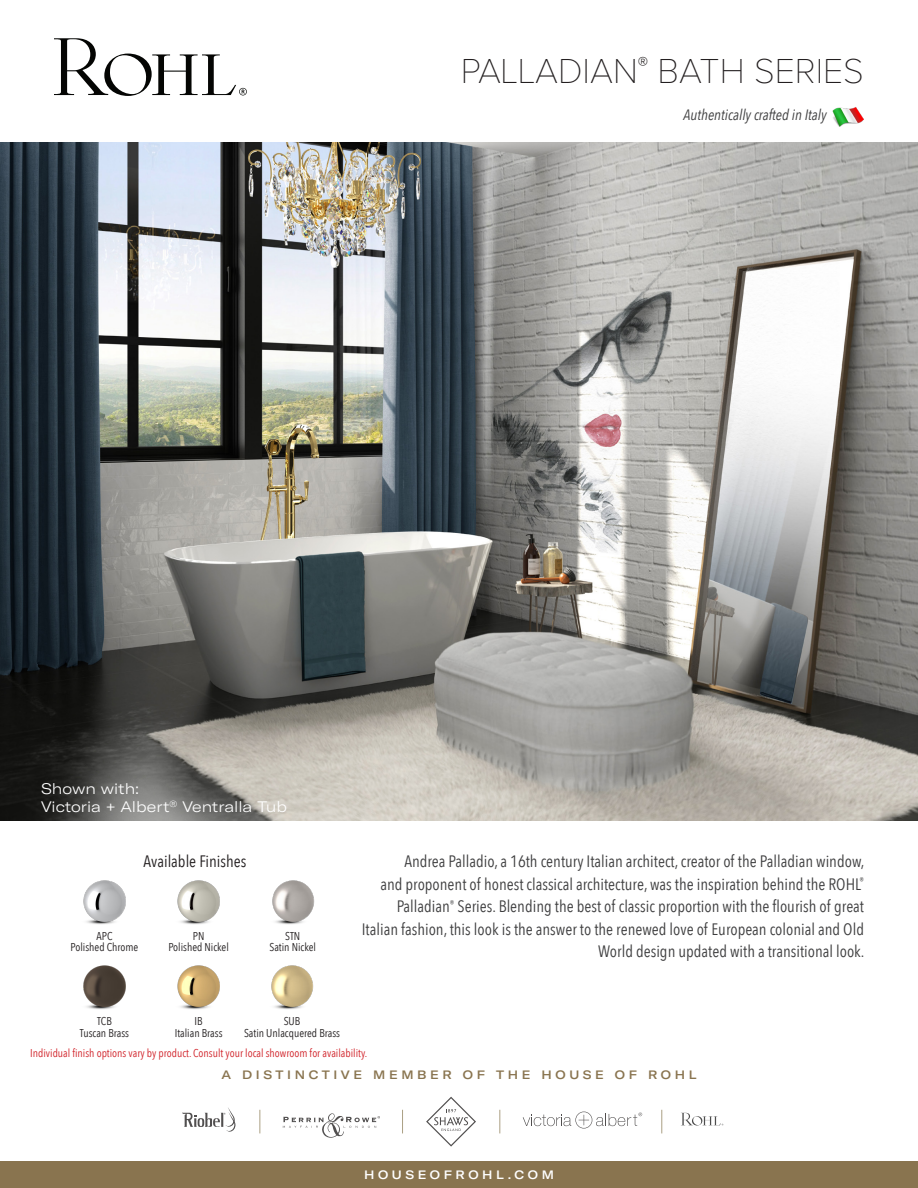
<style>
.page{position:relative;width:918px;height:1188px;background:#fff}
.page>*{position:absolute;margin:0;border:0;box-sizing:border-box;transform-origin:0 0}
.t1{font:100 36px "Proxima Nova";color:#231f20}
.t2{font:16.5px/22.5px "Avenir Next Condensed";color:#3e3e3f;text-align:right}
.t3{font:16.5px "Avenir Next Condensed";color:#231f20}
.t4{font:300 expanded 15px/18px "GT America";color:#fff}
.t5{font:italic 15px "Avenir Next Condensed";color:#3e3e3f}
.t6{font:500 expanded 12px "GT America";letter-spacing:.3em;color:#89744f}
.t7{font:500 expanded 12px "GT America";letter-spacing:.3em;color:#fff}
.t8{font:11.4px "Avenir Next Condensed";color:#231f20}
.t9{font:11.4px "Avenir Next Condensed";color:#d1232a}
</style>
<div class="page">
<svg style="left:54px;top:38px;width:193px;height:58px"></svg>
<img style="left:833px;top:107px;width:31px;height:20px">
<img style="left:177px;top:880px;width:43px;height:44px">
<img style="left:83px;top:965px;width:43px;height:44px">
<img style="left:83px;top:880px;width:43px;height:44px">
<img style="left:272px;top:880px;width:43px;height:44px">
<img style="left:177px;top:965px;width:43px;height:44px">
<img style="left:271px;top:965px;width:43px;height:44px">
<img style="left:0;top:143px;width:918px;height:678px">
<svg style="left:523px;top:1112px;width:119px;height:17px"></svg>
<svg style="left:283px;top:1113px;width:97px;height:25px"></svg>
<svg style="left:182px;top:1107px;width:54px;height:25px"></svg>
<svg style="left:426px;top:1097px;width:50px;height:50px"></svg>
<svg style="left:259px;top:1110px;width:1px;height:23px"></svg>
<svg style="left:402px;top:1110px;width:1px;height:23px"></svg>
<svg style="left:499px;top:1110px;width:1px;height:23px"></svg>
<svg style="left:661px;top:1110px;width:1px;height:23px"></svg>
<svg style="left:681px;top:1113px;width:42px;height:13px"></svg>
<div style="left:0;top:1161px;width:918px;height:27px;background:#89744f"></div>
<p class="t1" style="left:461px;top:54px;width:405px">PALLADIAN<sup>®</sup> BATH SERIES</p>
<p class="t5" style="left:683px;top:105px;width:145px">Authentically crafted in Italy</p>
<p class="t4" style="left:41px;top:780px;width:247px">Shown with:<br>Victoria + Albert<sup>®</sup> Ventralla Tub</p>
<p class="t3" style="left:144px;top:847px;width:104px">Available Finishes</p>
<p class="t8" style="left:97px;top:926px;width:17px">APC</p>
<p class="t8" style="left:71px;top:938px;width:69px">Polished Chrome</p>
<p class="t8" style="left:193px;top:926px;width:13px">PN</p>
<p class="t8" style="left:168px;top:938px;width:62px">Polished Nickel</p>
<p class="t8" style="left:285px;top:926px;width:17px">STN</p>
<p class="t8" style="left:269px;top:938px;width:48px">Satin Nickel</p>
<p class="t2" style="left:362px;top:849px;width:504px">Andrea Palladio, a 16th century Italian architect, creator of the Palladian window,<br>and proponent of honest classical architecture, was the inspiration behind the ROHL<sup>® </sup>Palladian<sup>®</sup> Series. Blending the best of classic proportion with the flourish of great Italian fashion, this look is the answer to the renewed love of European colonial and Old World design updated with a transitional look.</p>
<p class="t8" style="left:284px;top:1011px;width:18px">SUB</p>
<p class="t8" style="left:244px;top:1023px;width:98px">Satin Unlacquered Brass</p>
<p class="t9" style="left:30px;top:1043px;width:339px">Individual finish options vary by product. Consult your local showroom for availability.</p>
<p class="t8" style="left:97px;top:1011px;width:16px">TCB</p>
<p class="t8" style="left:80px;top:1023px;width:51px">Tuscan Brass</p>
<p class="t8" style="left:195px;top:1011px;width:10px">IB</p>
<p class="t8" style="left:175px;top:1023px;width:49px">Italian Brass</p>
<p class="t6" style="left:222px;top:1067px;width:476px">A DISTINCTIVE MEMBER OF THE HOUSE OF ROHL</p>
<p class="t7" style="left:364px;top:1168px;width:191px">HOUSEOFROHL.COM</p>
</div>
